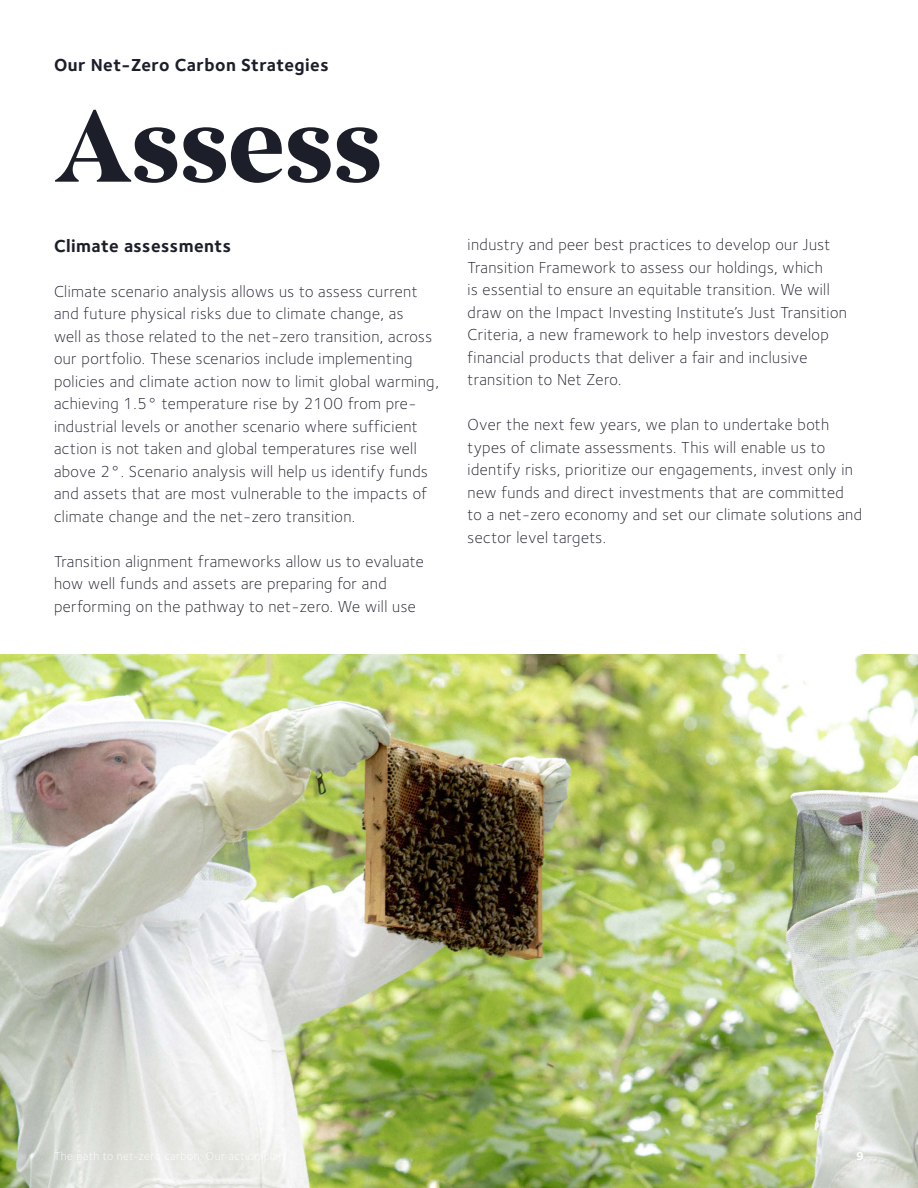
<style>
.page{position:relative;width:918px;height:1188px;background:#fff}
.page>*{position:absolute;margin:0;border:0;box-sizing:border-box;transform-origin:0 0}
.Heading_1_-_Noir{font:700 105px "Begum";letter-spacing:-.025em;color:#1c1f2a}
.Body_10Gray{font:700 18px "Foundry Sterling";letter-spacing:.025em;color:#1c1f2a}
.Heading_4{font:700 18px "Foundry Sterling";letter-spacing:.025em;color:#1c1f2a}
.Body_10Gray-2{font:300 16.5px/22.5px "Foundry Sterling";letter-spacing:.025em;color:#1c1f2a}
.Body_10Gray-3{font:700 12px "Foundry Sterling";color:#fff}
</style>
<div class="page">
<img style="left:0;top:654px;width:918px;height:534px">
<p class="Body_10Gray" style="left:54px;top:54px;width:276px">Our Net-Zero Carbon Strategies</p>
<h1 class="Heading_1_-_Noir" style="left:54px;top:82px;width:331px">Assess</h1>
<h4 class="Heading_4" style="left:54px;top:235px;width:179px">Climate assessments</h4>
<p class="Body_10Gray-2" style="left:54px;top:280px;width:386px">Climate scenario analysis allows us to assess current and future physical risks due to climate change, as<br>well as those related to the net-zero transition, across our portfolio. These scenarios include implementing policies and climate action now to limit global warming, achieving 1.5° temperature rise by 2100 from pre&shy;industrial levels or another scenario where sufficient action is not taken and global temperatures rise well above 2°. Scenario analysis will help us identify funds and assets that are most vulnerable to the impacts of climate change and the net-zero transition.</p>
<p class="Body_10Gray-2" style="left:54px;top:550px;width:371px">Transition alignment frameworks allow us to evaluate how well funds and assets are preparing for and performing on the pathway to net-zero. We will use</p>
<p class="Body_10Gray-2" style="left:468px;top:233px;width:381px">industry and peer best practices to develop our Just Transition Framework to assess our holdings, which<br>is essential to ensure an equitable transition. We will draw on the Impact Investing Institute’s Just Transition Criteria, a new framework to help investors develop financial products that deliver a fair and inclusive transition to Net Zero.</p>
<p class="Body_10Gray-2" style="left:468px;top:413px;width:396px">Over the next few years, we plan to undertake both types of climate assessments. This will enable us to identify risks, prioritize our engagements, invest only in new funds and direct investments that are committed to a net-zero economy and set our climate solutions and sector level targets.</p>
<p class="Body_10Gray-3" style="left:856px;top:1149px;width:9px">9</p>
</div>
